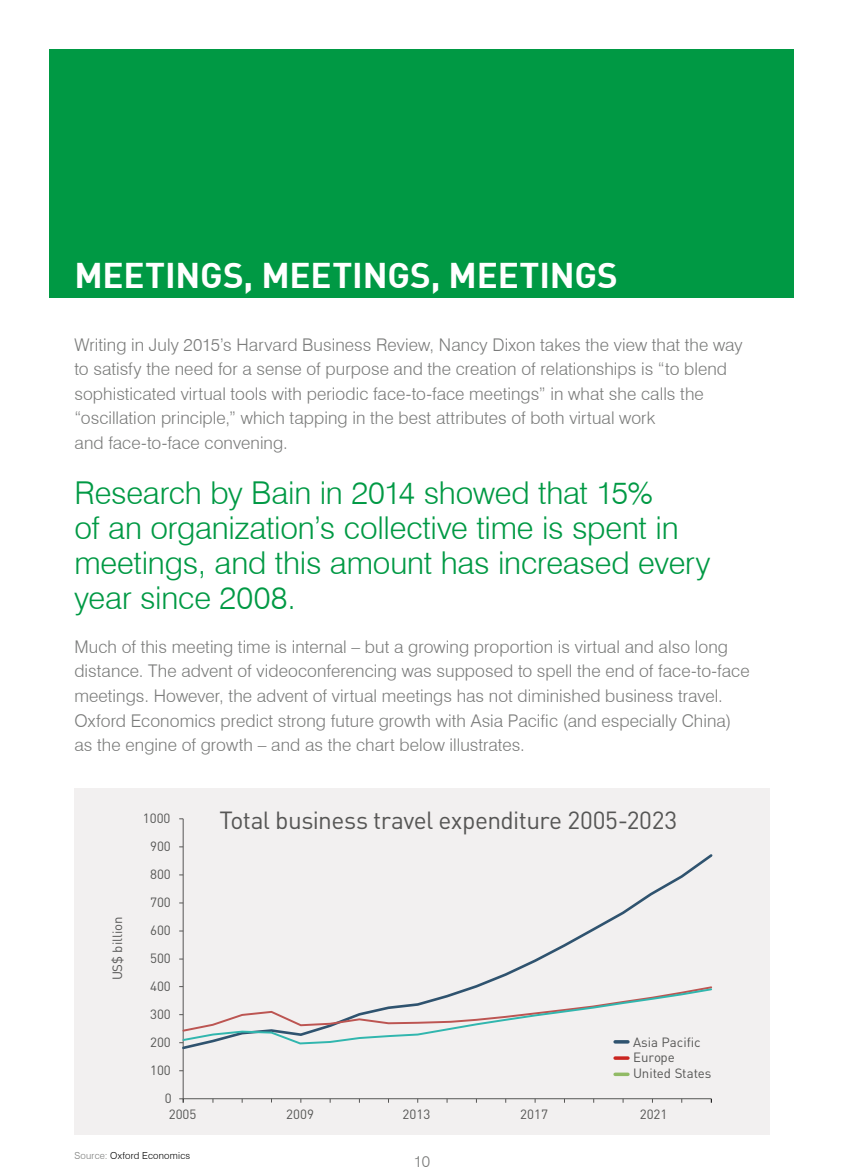
<style>
.page{position:relative;width:844px;height:1176px;background:#fff}
.page>*{position:absolute;margin:0;border:0;box-sizing:border-box;transform-origin:0 0}
.t1{font:700 35px "DIN";letter-spacing:-.005em;color:#fff}
.t2{font:300 31.5px/35px "Swiss 721 BT";letter-spacing:-.01em;color:#094}
.t3{font:24.5px "DIN Pro";letter-spacing:-.025em;color:#565655}
.t4{font:300 17.5px/24.5px "Swiss 721 BT";letter-spacing:.005em;color:#7a7b7a}
.t5{font:300 15.75px "Swiss 721 BT";color:#7a7b7a}
.t6{font:13.3px "DIN Pro";color:#565655}
.t7{font:300 9.62px "Swiss 721 BT";letter-spacing:.025em;color:#000}
.s1{color:#7a7b7a}
</style>
<div class="page">
<div style="left:50px;top:50px;width:744px;height:248px;background:#094"></div>
<div style="left:74px;top:787px;width:695px;height:347px;background:#f2f0f0"></div>
<hr style="left:183px;top:819px;width:1px;height:279px;background:#565655">
<hr style="left:183px;top:1098px;width:528px;height:1px;background:#565655">
<svg style="left:179px;top:1098px;width:5px;height:4px"></svg>
<svg style="left:180px;top:852px;width:533px;height:199px"></svg>
<svg style="left:179px;top:985px;width:534px;height:60px"></svg>
<svg style="left:615px;top:1056px;width:12px;height:4px"></svg>
<svg style="left:615px;top:1072px;width:12px;height:4px"></svg>
<p class="t1" style="left:74px;top:253px;width:545px">MEETINGS, MEETINGS, MEETINGS</p>
<p class="t4" style="left:74px;top:332px;width:669px">Writing in July 2015’s Harvard Business Review, Nancy Dixon takes the view that the way to satisfy the need for a sense of purpose and the creation of relationships is “to blend sophisticated virtual tools with periodic face-to-face meetings” in what she calls the “oscillation principle,” which tapping in the best attributes of both virtual work<br>and face-to-face convening.</p>
<p class="t2" style="left:74px;top:475px;width:637px">Research by Bain in 2014 showed that 15%<br>of an organization’s collective time is spent in meetings, and this amount has increased every year since 2008.</p>
<p class="t4" style="left:74px;top:634px;width:676px">Much of this meeting time is internal – but a growing proportion is virtual and also long distance. The advent of videoconferencing was supposed to spell the end of face-to-face meetings. However, the advent of virtual meetings has not diminished business travel.<br>Oxford Economics predict strong future growth with Asia Pacific (and especially China) as the engine of growth – and as the chart below illustrates.</p>
<p class="t6" style="left:108px;top:980px;width:65px;rotate:-90deg">US$ billion</p>
<p class="t6" style="left:143px;top:809px;width:29px">1000</p>
<p class="t6" style="left:150px;top:837px;width:22px">900</p>
<p class="t6" style="left:150px;top:865px;width:22px">800</p>
<p class="t6" style="left:150px;top:893px;width:22px">700</p>
<p class="t6" style="left:150px;top:921px;width:22px">600</p>
<p class="t6" style="left:150px;top:949px;width:22px">500</p>
<p class="t6" style="left:150px;top:977px;width:22px">400</p>
<p class="t6" style="left:150px;top:1005px;width:22px">300</p>
<p class="t6" style="left:150px;top:1033px;width:22px">200</p>
<p class="t6" style="left:150px;top:1061px;width:22px">100</p>
<p class="t6" style="left:165px;top:1089px;width:8px">0</p>
<p class="t3" style="left:219px;top:803px;width:459px">Total business travel expenditure 2005-2023</p>
<p class="t6" style="left:633px;top:1033px;width:69px">Asia Pacific</p>
<p class="t6" style="left:633px;top:1064px;width:80px">United States</p>
<p class="t6" style="left:633px;top:1048px;width:43px">Europe</p>
<p class="t6" style="left:169px;top:1104px;width:29px">2005</p>
<p class="t6" style="left:286px;top:1104px;width:29px">2009</p>
<p class="t6" style="left:402px;top:1104px;width:29px">2013</p>
<p class="t6" style="left:520px;top:1104px;width:29px">2017</p>
<p class="t6" style="left:639px;top:1104px;width:29px">2021</p>
<p class="t7" style="left:74px;top:1150px;width:117px"><span class="s1">Source:</span> Oxford Economics</p>
<p class="t5" style="left:414px;top:1152px;width:18px">10</p>
</div>
